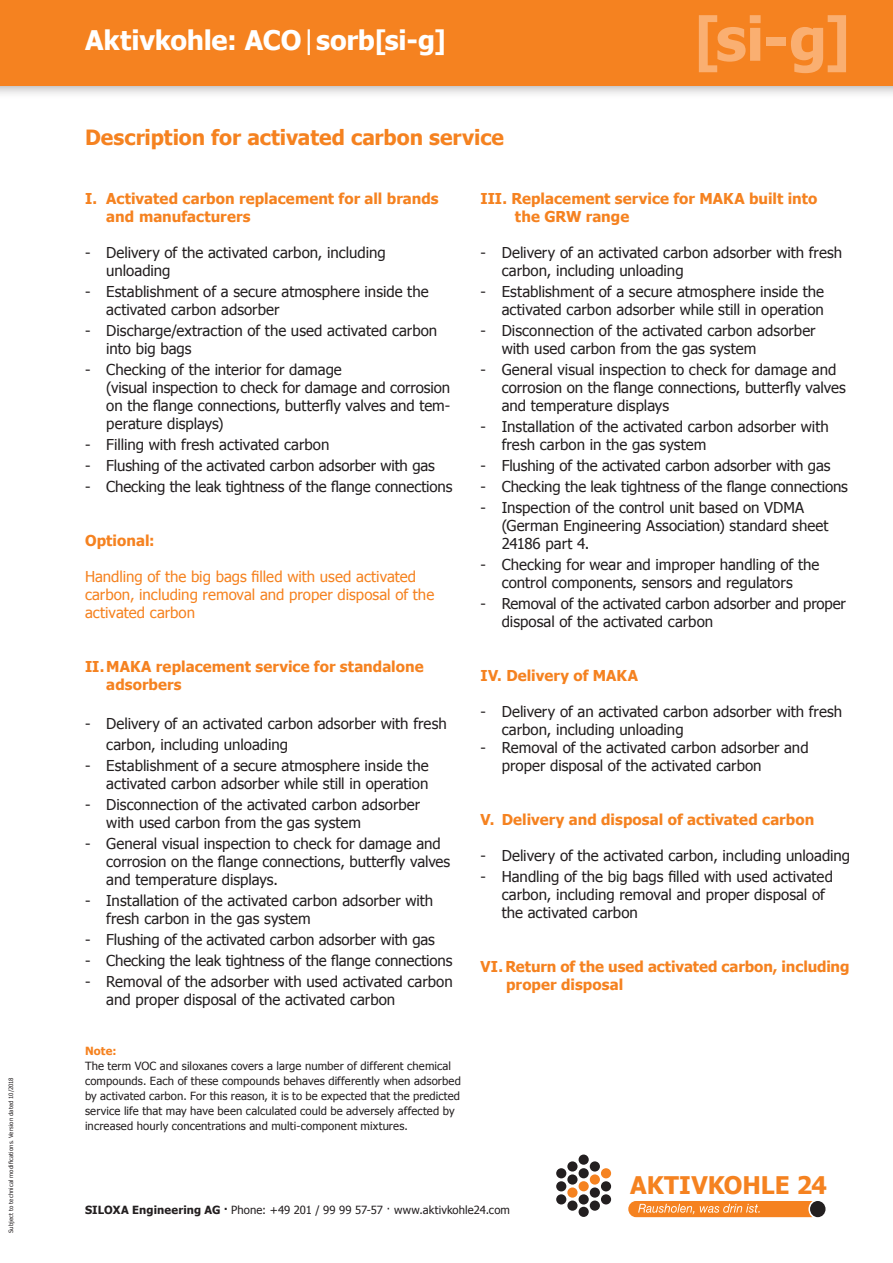
<style>
.page{position:relative;width:893px;height:1263px;background:#fff}
.page>*{position:absolute;margin:0;border:0;box-sizing:border-box;transform-origin:0 0}
.t1{font:700 60px "Tahoma";color:#faaf71}
.t2{font:700 27px "Tahoma";letter-spacing:-.01em;color:#fff}
.t3{font:700 24.3px "Tahoma";color:#f58220}
.t4{font:700 21px "Tahoma";color:#f58220}
.t5{font:15px/18px "Tahoma";color:#231f20}
.t6{font:700 15px/18px "Tahoma";color:#f58220}
.t7{font:15px/18px "Tahoma";color:#f58220}
.t8{font:11.25px/15px "Tahoma";letter-spacing:.01em;color:#231f20}
.t9{font:700 11.25px "Tahoma";color:#f58220}
.t10{font:6px "Tahoma";letter-spacing:.015em;color:#231f20}
.s1{font-weight:400}
.s2{font-weight:700}
</style>
<div class="page">
<div style="left:0;top:0;width:893px;height:99px;background:#231f20;opacity:.55"></div>
<div style="left:0;top:0;width:893px;height:85px;background:#f58220"></div>
<div style="left:556px;top:1194px;width:10px;height:10px;background:#231f20;border-radius:50%"></div>
<div style="left:556px;top:1181px;width:10px;height:10px;background:#231f20;border-radius:50%"></div>
<div style="left:556px;top:1168px;width:10px;height:10px;background:#231f20;border-radius:50%"></div>
<div style="left:567px;top:1200px;width:11px;height:11px;background:#231f20;border-radius:50%"></div>
<div style="left:567px;top:1187px;width:11px;height:11px;background:#f58220;border-radius:50%"></div>
<div style="left:567px;top:1174px;width:11px;height:10px;background:#231f20;border-radius:50%"></div>
<div style="left:567px;top:1161px;width:11px;height:10px;background:#231f20;border-radius:50%"></div>
<div style="left:579px;top:1207px;width:10px;height:10px;background:#231f20;border-radius:50%"></div>
<div style="left:579px;top:1194px;width:10px;height:10px;background:#231f20;border-radius:50%"></div>
<div style="left:579px;top:1181px;width:10px;height:10px;background:#f58220;border-radius:50%"></div>
<div style="left:579px;top:1168px;width:10px;height:10px;background:#231f20;border-radius:50%"></div>
<div style="left:579px;top:1154px;width:10px;height:11px;background:#231f20;border-radius:50%"></div>
<div style="left:590px;top:1200px;width:10px;height:11px;background:#231f20;border-radius:50%"></div>
<div style="left:590px;top:1187px;width:10px;height:11px;background:#231f20;border-radius:50%"></div>
<div style="left:590px;top:1174px;width:10px;height:10px;background:#f58220;border-radius:50%"></div>
<div style="left:590px;top:1161px;width:10px;height:10px;background:#231f20;border-radius:50%"></div>
<div style="left:601px;top:1194px;width:10px;height:10px;background:#231f20;border-radius:50%"></div>
<div style="left:601px;top:1181px;width:10px;height:10px;background:#231f20;border-radius:50%"></div>
<div style="left:601px;top:1168px;width:10px;height:10px;background:#f58220;border-radius:50%"></div>
<div style="left:810px;top:1201px;width:15px;height:16px;background:#231f20;border-radius:50%"></div>
<svg style="left:628px;top:1201px;width:185px;height:16px;background:#f48f3a"></svg>
<p class="t10" style="left:7px;top:1233px;width:157px;rotate:-90deg">Subject to technical modifications. Version dated 10/2018</p>
<p class="t2" style="left:85px;top:22px;width:363px">Aktivkohle: ACO<span class="s1">|</span>sorb[si-g]</p>
<p class="t4" style="left:85px;top:123px;width:420px">Description for activated carbon service</p>
<p class="t1" style="left:694px;top:-3px;width:158px">[si-g]</p>
<p class="t6" style="left:85px;top:189px;width:355px">I. Activated carbon replacement for all brands</p>
<p class="t6" style="left:106px;top:207px;width:146px">and manufacturers</p>
<p class="t5" style="left:85px;top:243px;width:302px">- Delivery of the activated carbon, including</p>
<p class="t5" style="left:106px;top:261px;width:66px">unloading</p>
<p class="t5" style="left:85px;top:282px;width:345px">- Establishment of a secure atmosphere inside the</p>
<p class="t5" style="left:106px;top:300px;width:175px">activated carbon adsorber</p>
<p class="t5" style="left:106px;top:321px;width:333px;text-indent:-21px">- Discharge/extraction of the used activated carbon into big bags</p>
<p class="t5" style="left:85px;top:360px;width:258px">- Checking of the interior for damage</p>
<p class="t5" style="left:106px;top:378px;width:345px;text-align:justify">(visual inspection to check for damage and corrosion on the flange connections, butterfly valves and tem&shy;perature displays)</p>
<p class="t5" style="left:85px;top:435px;width:246px">- Filling with fresh activated carbon</p>
<p class="t5" style="left:85px;top:456px;width:351px">- Flushing of the activated carbon adsorber with gas</p>
<p class="t5" style="left:85px;top:477px;width:369px">- Checking the leak tightness of the flange connections</p>
<p class="t6" style="left:85px;top:531px;width:71px">Optional:</p>
<p class="t7" style="left:85px;top:567px;width:351px">Handling of the big bags filled with used activated carbon, including removal and proper disposal of the activated carbon</p>
<p class="t6" style="left:85px;top:657px;width:340px">II.MAKA replacement service for standalone</p>
<p class="t6" style="left:106px;top:675px;width:77px">adsorbers</p>
<p class="t5" style="left:106px;top:712px;width:342px;line-height:21px;text-indent:-21px">- Delivery of an activated carbon adsorber with fresh carbon, including unloading</p>
<p class="t5" style="left:85px;top:756px;width:345px;text-align:right">- Establishment of a secure atmosphere inside the activated carbon adsorber while still in operation</p>
<p class="t5" style="left:106px;top:795px;width:315px;text-indent:-21px">- Disconnection of the activated carbon adsorber with used carbon from the gas system</p>
<p class="t5" style="left:106px;top:834px;width:345px;text-indent:-21px">- General visual inspection to check for damage and corrosion on the flange connections, butterfly valves and temperature displays.</p>
<p class="t5" style="left:106px;top:891px;width:328px;text-indent:-21px">- Installation of the activated carbon adsorber with fresh carbon in the gas system</p>
<p class="t5" style="left:85px;top:930px;width:351px">- Flushing of the activated carbon adsorber with gas</p>
<p class="t5" style="left:85px;top:951px;width:369px">- Checking the leak tightness of the flange connections</p>
<p class="t5" style="left:85px;top:972px;width:369px">- Removal of the adsorber with used activated carbon</p>
<p class="t5" style="left:106px;top:990px;width:291px">and proper disposal of the activated carbon</p>
<p class="t9" style="left:85px;top:1043px;width:33px">Note:</p>
<p class="t8" style="left:85px;top:1057px;width:377px">The term VOC and siloxanes covers a large number of different chemical compounds. Each of these compounds behaves differently when adsorbed by activated carbon. For this reason, it is to be expected that the predicted service life that may have been calculated could be adversely affected by increased hourly concentrations and multi-component mixtures.</p>
<p class="t6" style="left:480px;top:189px;width:338px">III. Replacement service for MAKA built into</p>
<p class="t6" style="left:515px;top:207px;width:116px">the GRW range</p>
<p class="t5" style="left:502px;top:243px;width:342px;text-indent:-21px">- Delivery of an activated carbon adsorber with fresh carbon, including unloading</p>
<p class="t5" style="left:480px;top:282px;width:345px;text-align:right">- Establishment of a secure atmosphere inside the activated carbon adsorber while still in operation</p>
<p class="t5" style="left:502px;top:321px;width:315px;text-indent:-21px">- Disconnection of the activated carbon adsorber with used carbon from the gas system</p>
<p class="t5" style="left:502px;top:360px;width:345px;text-indent:-21px">- General visual inspection to check for damage and corrosion on the flange connections, butterfly valves and temperature displays</p>
<p class="t5" style="left:502px;top:417px;width:328px;text-indent:-21px">- Installation of the activated carbon adsorber with fresh carbon in the gas system</p>
<p class="t5" style="left:480px;top:456px;width:352px">- Flushing of the activated carbon adsorber with gas</p>
<p class="t5" style="left:480px;top:477px;width:369px">- Checking the leak tightness of the flange connections</p>
<p class="t5" style="left:480px;top:498px;width:325px">- Inspection of the control unit based on VDMA</p>
<p class="t5" style="left:502px;top:516px;width:328px">(German Engineering Association) standard sheet<br>24186 part 4.</p>
<p class="t5" style="left:480px;top:555px;width:340px;text-align:center">- Checking for wear and improper handling of the control components, sensors and regulators</p>
<p class="t5" style="left:502px;top:594px;width:346px;text-indent:-21px">- Removal of the activated carbon adsorber and proper disposal of the activated carbon</p>
<p class="t6" style="left:480px;top:666px;width:159px">IV. Delivery of MAKA</p>
<p class="t5" style="left:502px;top:702px;width:342px;text-indent:-21px">- Delivery of an activated carbon adsorber with fresh carbon, including unloading</p>
<p class="t5" style="left:480px;top:738px;width:330px">- Removal of the activated carbon adsorber and</p>
<p class="t5" style="left:502px;top:756px;width:261px">proper disposal of the activated carbon</p>
<p class="t6" style="left:480px;top:810px;width:335px">V. Delivery and disposal of activated carbon</p>
<p class="t5" style="left:480px;top:846px;width:371px">- Delivery of the activated carbon, including unloading</p>
<p class="t5" style="left:502px;top:867px;width:333px;text-indent:-21px">- Handling of the big bags filled with used activated carbon, including removal and proper disposal of the activated carbon</p>
<p class="t6" style="left:506px;top:957px;width:345px;text-indent:-26px">VI. Return of the used activated carbon, including proper disposal</p>
<h3 class="t3" style="left:630px;top:1168px;width:198px">AKTIVKOHLE 24</h3>
<p class="t8" style="left:85px;top:1202px;width:426px"><span class="s2">SILOXA Engineering AG ·</span> Phone: +49 201 / 99 99 57-57 · www.aktivkohle24.com</p>
</div>
